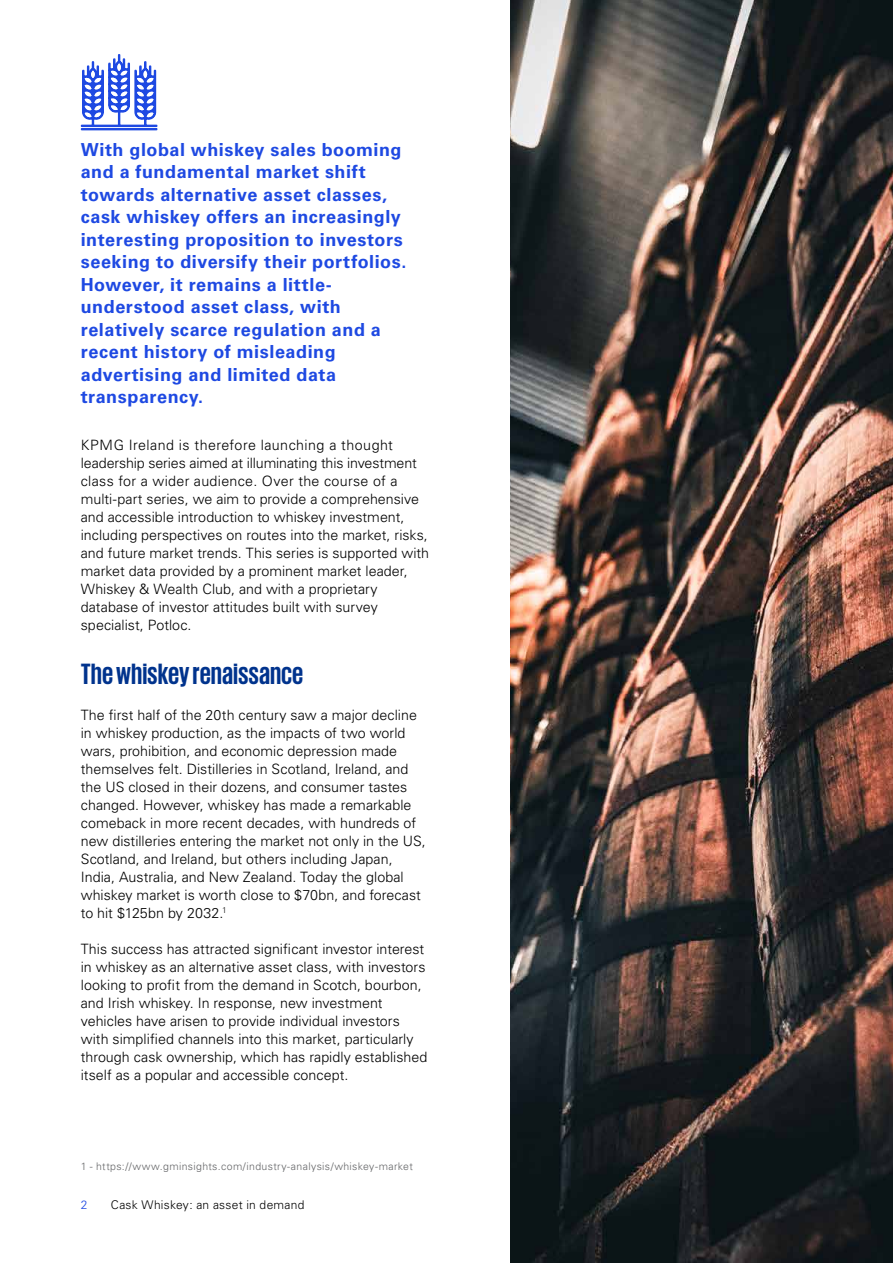
<style>
.page{position:relative;width:893px;height:1263px;background:#fff}
.page>*{position:absolute;margin:0;border:0;box-sizing:border-box;transform-origin:0 0}
.t1{font:700 30px "KPMG";color:#00338d}
.t2{font:700 18px/22.5px "Univers LT Std";letter-spacing:.03em;color:#1e49e2}
.t3{font:300 14.25px/18px "Univers LT Std";color:#000}
.t4{font:300 12px "Univers LT Std";letter-spacing:.02em;color:#000}
.t5{font:300 12px "Univers LT Std";color:#1e49e2}
.t6{font:300 10.5px "Univers LT Std";letter-spacing:.03em;color:#636466}
</style>
<div class="page">
<img style="left:510px;top:0;width:383px;height:1263px">
<svg style="left:80px;top:54px;width:78px;height:77px"></svg>
<p class="t2" style="left:81px;top:138px;width:327px">With global whiskey sales booming and a fundamental market shift towards alternative asset classes, cask whiskey offers an increasingly interesting proposition to investors seeking to diversify their portfolios.<br>However, it remains a little&shy;understood asset class, with relatively scarce regulation and a recent history of misleading advertising and limited data transparency.</p>
<p class="t3" style="left:81px;top:436px;width:350px">KPMG Ireland is therefore launching a thought leadership series aimed at illuminating this investment class for a wider audience. Over the course of a multi-part series, we aim to provide a comprehensive and accessible introduction to whiskey investment, including perspectives on routes into the market, risks, and future market trends. This series is supported with market data provided by a prominent market leader, Whiskey &amp; Wealth Club, and with a proprietary database of investor attitudes built with survey specialist, Potloc.</p>
<h1 class="t1" style="left:81px;top:659px;width:224px">The whiskey renaissance</h1>
<p class="t3" style="left:81px;top:706px;width:347px">The first half of the 20th century saw a major decline in whiskey production, as the impacts of two world wars, prohibition, and economic depression made themselves felt. Distilleries in Scotland, Ireland, and the US closed in their dozens, and consumer tastes changed. However, whiskey has made a remarkable comeback in more recent decades, with hundreds of new distilleries entering the market not only in the US, Scotland, and Ireland, but others including Japan, India, Australia, and New Zealand. Today the global whiskey market is worth close to $70bn, and forecast to hit $125bn by 2032.<sup>1</sup></p>
<p class="t3" style="left:81px;top:940px;width:348px">This success has attracted significant investor interest in whiskey as an alternative asset class, with investors looking to profit from the demand in Scotch, bourbon, and Irish whiskey. In response, new investment vehicles have arisen to provide individual investors with simplified channels into this market, particularly through cask ownership, which has rapidly established itself as a popular and accessible concept.</p>
<p class="t6" style="left:81px;top:1160px;width:334px">1 - https://www.gminsights.com/industry-analysis/whiskey-market</p>
<p class="t5" style="left:81px;top:1197px;width:8px">2</p>
<p class="t4" style="left:111px;top:1197px;width:195px">Cask Whiskey: an asset in demand</p>
</div>
